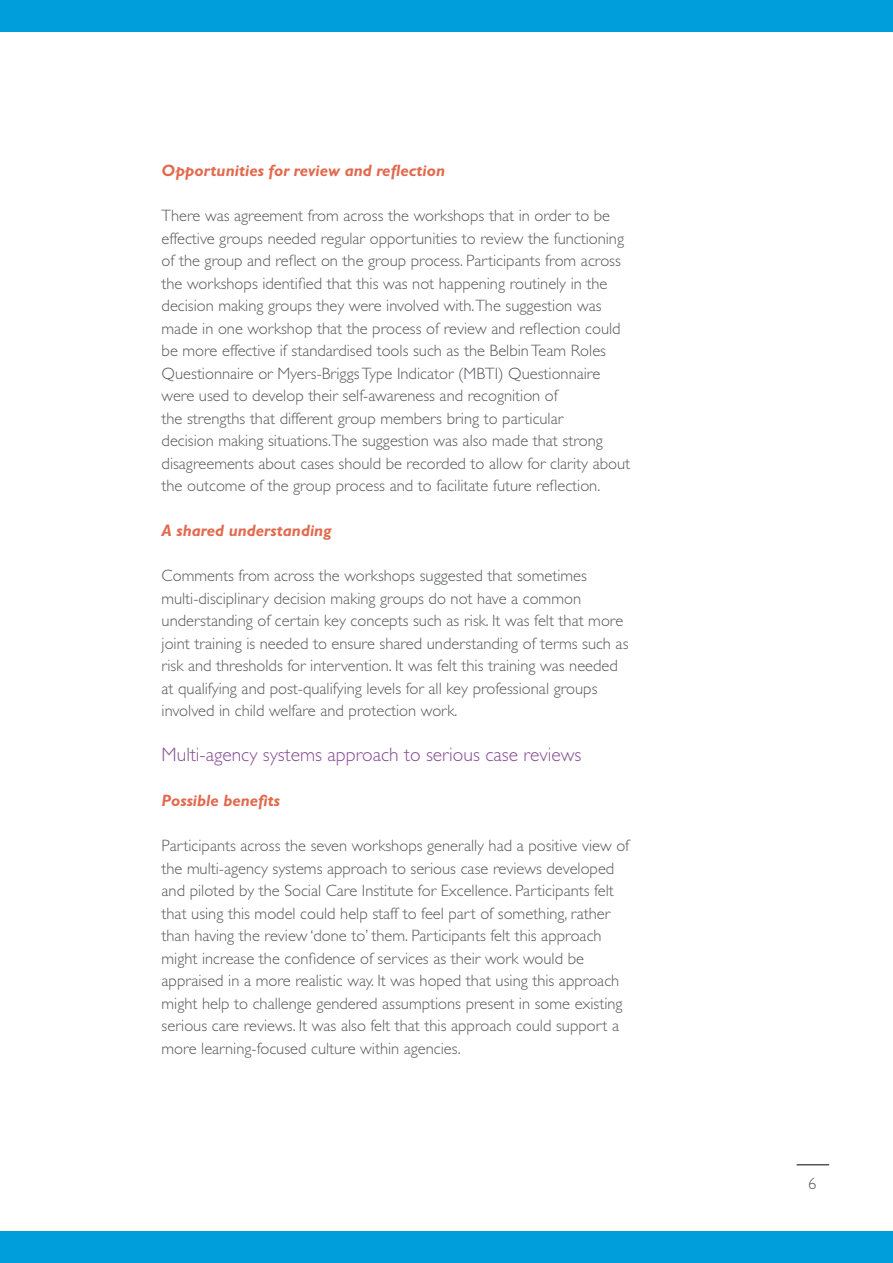
<style>
.page{position:relative;width:893px;height:1263px;background:#fff}
.page>*{position:absolute;margin:0;border:0;box-sizing:border-box;transform-origin:0 0}
.t1{font:300 19.5px "Gill Sans Std";color:#884c95}
.t2{font:300 16.5px/22.5px "Gill Sans Std";color:#58595b}
.t3{font:italic 700 16.5px "Gill Sans Std";color:#e2694d}
</style>
<div class="page">
<div style="left:0;top:0;width:893px;height:32px;background:#009fdb"></div>
<div style="left:0;top:1231px;width:893px;height:32px;background:#009fdb"></div>
<hr style="left:797px;top:1164px;width:32px;height:1px;background:#000">
<h4 class="t3" style="left:162px;top:161px;width:285px">Opportunities for review and reflection</h4>
<p class="t2" style="left:162px;top:205px;width:470px">There was agreement from across the workshops that in order to be effective groups needed regular opportunities to review the functioning of the group and reflect on the group process. Participants from across the workshops identified that this was not happening routinely in the decision making groups they were involved with.The suggestion was made in one workshop that the process of review and reflection could be more effective if standardised tools such as the Belbin Team Roles Questionnaire or Myers-Briggs Type Indicator (MBTI) Questionnaire were used to develop their self-awareness and recognition of<br>the strengths that different group members bring to particular<br>decision making situations.The suggestion was also made that strong disagreements about cases should be recorded to allow for clarity about the outcome of the group process and to facilitate future reflection.</p>
<h4 class="t3" style="left:162px;top:521px;width:171px">A shared understanding</h4>
<p class="t2" style="left:162px;top:565px;width:468px">Comments from across the workshops suggested that sometimes multi-disciplinary decision making groups do not have a common understanding of certain key concepts such as risk. It was felt that more joint training is needed to ensure shared understanding of terms such as risk and thresholds for intervention. It was felt this training was needed at qualifying and post-qualifying levels for all key professional groups involved in child welfare and protection work.</p>
<p class="t1" style="left:162px;top:744px;width:421px">Multi-agency systems approach to serious case reviews</p>
<h4 class="t3" style="left:162px;top:791px;width:120px">Possible benefits</h4>
<p class="t2" style="left:162px;top:835px;width:469px">Participants across the seven workshops generally had a positive view of the multi-agency systems approach to serious case reviews developed and piloted by the Social Care Institute for Excellence. Participants felt that using this model could help staff to feel part of something, rather than having the review ‘done to’ them. Participants felt this approach might increase the confidence of services as their work would be appraised in a more realistic way. It was hoped that using this approach might help to challenge gendered assumptions present in some existing serious care reviews. It was also felt that this approach could support a more learning-focused culture within agencies.</p>
<p class="t2" style="left:808px;top:1172px;width:10px">6</p>
</div>
